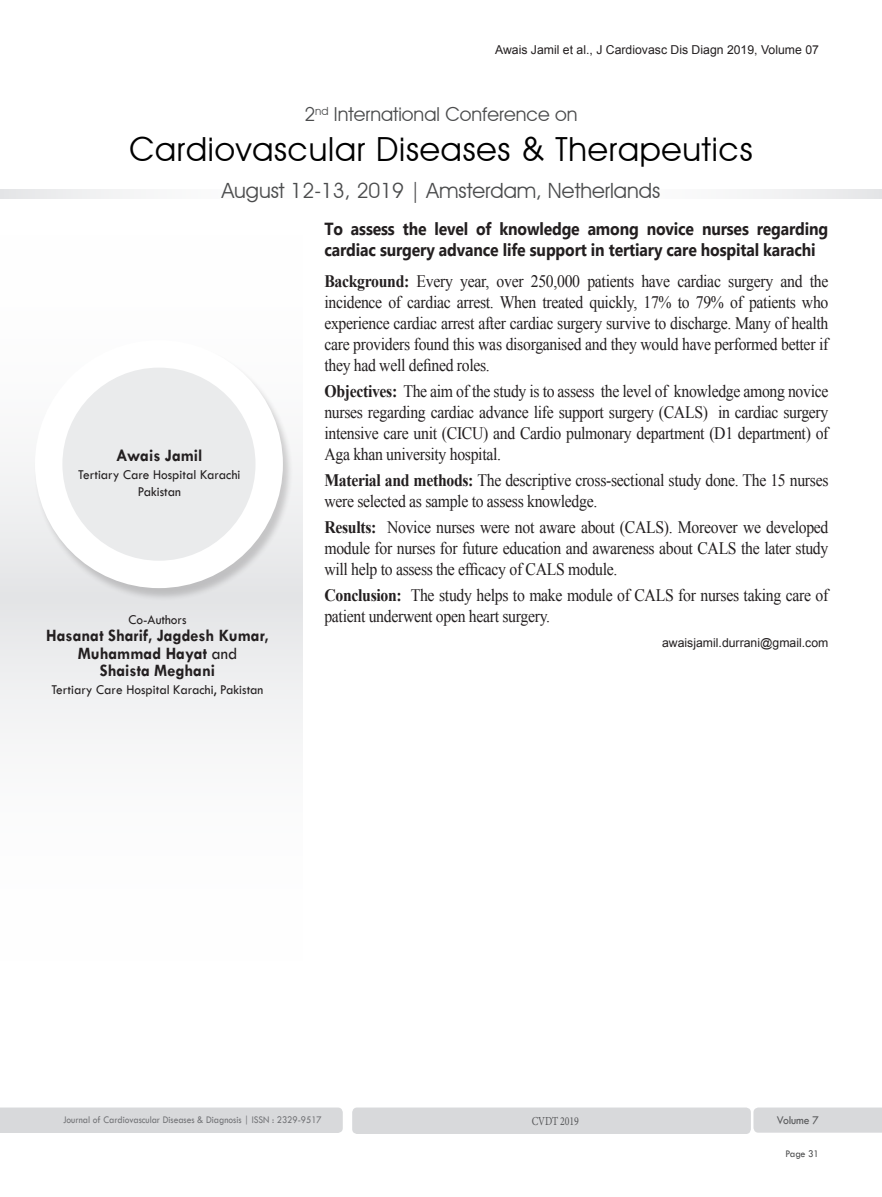
<style>
.page{position:relative;width:882px;height:1197px;background:#fff}
.page>*{position:absolute;margin:0;border:0;box-sizing:border-box;transform-origin:0 0}
.t1{font:33.25px "Avant Garde IT Cby BT";letter-spacing:.025em;color:#000}
.t2{font:21px "Avant Garde IT Cby BT";color:#4b4c4d}
.t3{font:19.25px "Avant Garde IT Cby BT";color:#4b4c4d}
.Bio_Heading{font:17.5px/21px "Times New Roman";letter-spacing:-.02em;color:#231f20;text-align:justify;scale:.9 1}
.t4{font:700 17.5px/21px "Microsoft Tai Le";letter-spacing:-.01em;color:#231f20;scale:.9 1}
.Name{font:700 17.5px/17.5px "Tw Cen";color:#231f20;text-align:center;scale:.95 1}
.Name-2{font:14px "Tw Cen";color:#231f20;scale:.95 1}
.Biography{font:12.25px "Arial";color:#231f20}
.t5{font:12.25px "Minion Pro";letter-spacing:-.01em;color:#57585a;scale:.81 1}
.t6{font:12.25px "Tw Cen";letter-spacing:-.01em;color:#57585a;scale:.95 1}
.t7{font:10.5px "Tw Cen";color:#717275;scale:.9 1}
.t8{font:10.5px "Tw Cen";letter-spacing:-.02em;color:#4b4c4d;scale:.95 1}
.s1{font-weight:400}
.s2{font-weight:700}
</style>
<div class="page">
<svg style="left:0;top:189px;width:882px;height:9px"></svg>
<div style="left:0;top:597px;width:302px;height:393px;background:linear-gradient(to bottom,#e9eaeb,#fff)"></div>
<div style="left:0;top:205px;width:302px;height:392px;background:linear-gradient(to bottom,#fff,#e9eaeb)"></div>
<div style="left:0;top:1108px;width:343px;height:25px;background:#d8d9db"></div>
<div style="left:352px;top:1108px;width:399px;height:26px;background:#d8d9db;border-radius:5px"></div>
<div style="left:753px;top:1108px;width:129px;height:25px;background:#d8d9db"></div>
<div style="left:34px;top:341px;width:260px;height:260px;background:#231f20;opacity:.2"></div>
<div style="left:35px;top:340px;width:248px;height:248px;background:#fff;border-radius:50%"></div>
<div style="left:62px;top:368px;width:194px;height:193px;background:#eaebec;border-radius:50%"></div>
<p class="Biography" style="left:495px;top:42px;width:325px">Awais Jamil et al., J Cardiovasc Dis Diagn 2019, Volume 07</p>
<p class="t3" style="left:304px;top:103px;width:275px">2<sup>nd</sup> International Conference on</p>
<h1 class="t1" style="left:129px;top:129px;width:625px">Cardiovascular Diseases &amp; Therapeutics</h1>
<p class="t2" style="left:222px;top:178px;width:440px">August 12-13, 2019 | Amsterdam, Netherlands</p>
<p class="Name" style="left:116px;top:446px;width:92px">Awais Jamil</p>
<p class="Name-2" style="left:78px;top:466px;width:172px">Tertiary Care Hospital Karachi</p>
<p class="Name-2" style="left:138px;top:483px;width:47px">Pakistan</p>
<p class="Name-2" style="left:129px;top:611px;width:62px">Co-Authors</p>
<p class="Name" style="left:46px;top:627px;width:236px">Hasanat Sharif, Jagdesh Kumar,<br>Muhammad Hayat <span class="s1">and</span></p>
<p class="Name" style="left:100px;top:662px;width:123px">Shaista Meghani</p>
<p class="Name-2" style="left:52px;top:681px;width:225px">Tertiary Care Hospital Karachi, Pakistan</p>
<p class="t4" style="left:324px;top:219px;width:561px">To assess the level of knowledge among novice nurses regarding cardiac surgery advance life support in tertiary care hospital karachi</p>
<p class="Bio_Heading" style="left:324px;top:270px;width:562px"><span class="s2">Background:</span> Every year, over 250,000 patients have cardiac surgery and the incidence of cardiac arrest. When treated quickly, 17% to 79% of patients who experience cardiac arrest after cardiac surgery survive to discharge. Many of health care providers found this was disorganised and they would have performed better if they had well defined roles.</p>
<p class="Bio_Heading" style="left:324px;top:380px;width:562px"><span class="s2">Objectives:</span> The aim of the study is to assess the level of knowledge among novice nurses regarding cardiac advance life support surgery (CALS) in cardiac surgery intensive care unit (CICU) and Cardio pulmonary department (D1 department) of Aga khan university hospital.</p>
<p class="Bio_Heading" style="left:324px;top:469px;width:562px"><span class="s2">Material and methods:</span> The descriptive cross-sectional study done. The 15 nurses were selected as sample to assess knowledge.</p>
<p class="Bio_Heading" style="left:324px;top:516px;width:562px"><span class="s2">Results:</span> Novice nurses were not aware about (CALS). Moreover we developed module for nurses for future education and awareness about CALS the later study will help to assess the efficacy of CALS module.</p>
<p class="Bio_Heading" style="left:324px;top:584px;width:562px"><span class="s2">Conclusion:</span> The study helps to make module of CALS for nurses taking care of patient underwent open heart surgery.</p>
<p class="Biography" style="left:662px;top:635px;width:168px">awaisjamil.durrani@gmail.com</p>
<p class="t7" style="left:63px;top:1114px;width:289px">Journal of Cardiovascular Diseases &amp; Diagnosis | ISSN : 2329-9517</p>
<p class="t5" style="left:532px;top:1113px;width:60px">CVDT 2019</p>
<p class="t6" style="left:777px;top:1113px;width:46px">Volume 7</p>
<p class="t8" style="left:786px;top:1147px;width:37px">Page 31</p>
</div>
